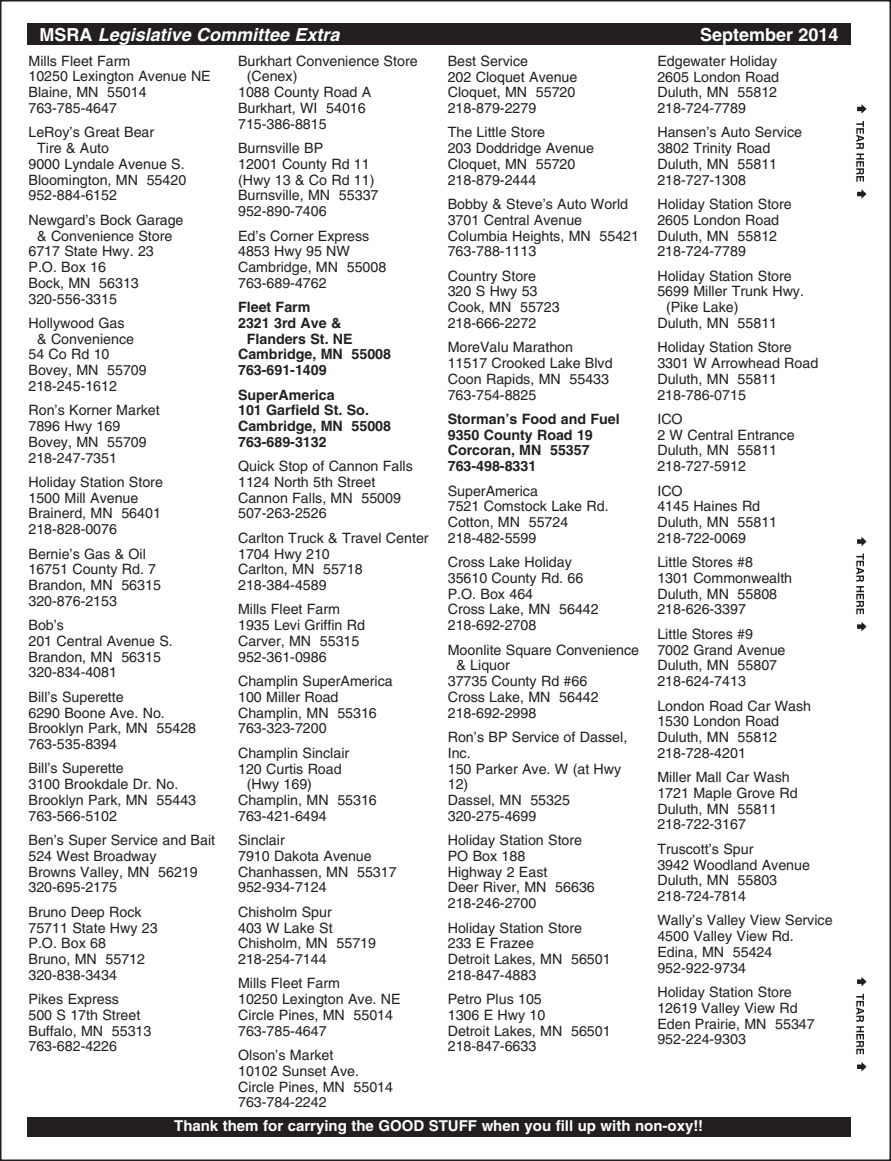
<style>
.page{position:relative;width:891px;height:1161px;background:#fff}
.page>*{position:absolute;margin:0;border:0;box-sizing:border-box;transform-origin:0 0}
.t1{font:italic 700 18px "Helvetica";color:#fff}
.t2{font:700 18px "Helvetica";color:#fff}
.t3{font:700 15px "Helvetica";color:#fff}
.t4{font:14.25px/15.8px "Helvetica";color:#231f20}
.t5{font:700 14.25px/15.8px "Helvetica";color:#231f20}
.s1{font-style:normal}
</style>
<div class="page">
<div style="left:27px;top:23px;width:823px;height:22px;background:#231f20"></div>
<div style="left:27px;top:1117px;width:823px;height:20px;background:#231f20"></div>
<svg style="left:857px;top:104px;width:10px;height:10px"></svg>
<svg style="left:856px;top:121px;width:8px;height:61px"></svg>
<svg style="left:857px;top:189px;width:10px;height:10px"></svg>
<svg style="left:857px;top:977px;width:10px;height:9px"></svg>
<svg style="left:856px;top:994px;width:8px;height:61px"></svg>
<svg style="left:857px;top:1062px;width:10px;height:10px"></svg>
<svg style="left:857px;top:537px;width:10px;height:9px"></svg>
<svg style="left:856px;top:554px;width:8px;height:60px"></svg>
<svg style="left:857px;top:622px;width:10px;height:9px"></svg>
<p class="t1" style="left:39px;top:28px;width:302px"><span class="s1">MSRA</span> Legislative Committee Extra</p>
<p class="t2" style="left:700px;top:28px;width:140px">September 2014</p>
<p class="t4" style="left:28px;top:54px;width:184px">Mills Fleet Farm<br>10250 Lexington Avenue NE<br>Blaine, MN 55014<br>763-785-4647</p>
<p class="t4" style="left:29px;top:126px;width:127px">LeRoy’s Great Bear</p>
<p class="t4" style="left:37px;top:142px;width:73px">Tire &amp; Auto</p>
<p class="t4" style="left:29px;top:157px;width:158px">9000 Lyndale Avenue S.</p>
<p class="t4" style="left:29px;top:173px;width:159px">Bloomington, MN 55420</p>
<p class="t4" style="left:29px;top:189px;width:90px">952-884-6152</p>
<p class="t4" style="left:29px;top:213px;width:157px">Newgard’s Bock Garage</p>
<p class="t4" style="left:37px;top:229px;width:137px">&amp; Convenience Store</p>
<p class="t4" style="left:29px;top:245px;width:127px">6717 State Hwy. 23</p>
<p class="t4" style="left:29px;top:261px;width:79px">P.O. Box 16</p>
<p class="t4" style="left:29px;top:276px;width:112px">Bock, MN 56313</p>
<p class="t4" style="left:29px;top:292px;width:90px">320-556-3315</p>
<p class="t4" style="left:29px;top:316px;width:98px">Hollywood Gas</p>
<p class="t4" style="left:37px;top:332px;width:98px">&amp; Convenience</p>
<p class="t4" style="left:29px;top:348px;width:83px">54 Co Rd 10</p>
<p class="t4" style="left:29px;top:364px;width:120px">Bovey, MN 55709</p>
<p class="t4" style="left:29px;top:379px;width:90px">218-245-1612</p>
<p class="t4" style="left:29px;top:404px;width:133px">Ron’s Korner Market<br>7896 Hwy 169<br>Bovey, MN 55709<br>218-247-7351</p>
<p class="t4" style="left:29px;top:475px;width:136px">Holiday Station Store<br>1500 Mill Avenue<br>Brainerd, MN 56401<br>218-828-0076</p>
<p class="t4" style="left:29px;top:547px;width:134px">Bernie’s Gas &amp; Oil<br>16751 County Rd. 7<br>Brandon, MN 56315<br>320-876-2153</p>
<p class="t4" style="left:29px;top:619px;width:146px">Bob’s<br>201 Central Avenue S.<br>Brandon, MN 56315<br>320-834-4081</p>
<p class="t4" style="left:29px;top:690px;width:169px">Bill’s Superette<br>6290 Boone Ave. No.<br>Brooklyn Park, MN 55428<br>763-535-8394</p>
<p class="t4" style="left:29px;top:762px;width:169px">Bill’s Superette<br>3100 Brookdale Dr. No.<br>Brooklyn Park, MN 55443<br>763-566-5102</p>
<p class="t4" style="left:29px;top:834px;width:188px">Ben’s Super Service and Bait<br>524 West Broadway<br>Browns Valley, MN 56219<br>320-695-2175</p>
<p class="t4" style="left:29px;top:905px;width:131px">Bruno Deep Rock<br>75711 State Hwy 23<br>P.O. Box 68<br>Bruno, MN 55712<br>320-838-3434</p>
<p class="t4" style="left:29px;top:993px;width:124px">Pikes Express<br>500 S 17th Street<br>Buffalo, MN 55313<br>763-682-4226</p>
<p class="t4" style="left:238px;top:54px;width:181px">Burkhart Convenience Store</p>
<p class="t4" style="left:247px;top:70px;width:52px">(Cenex)</p>
<p class="t4" style="left:238px;top:86px;width:135px">1088 County Road A</p>
<p class="t4" style="left:238px;top:101px;width:129px">Burkhart, WI 54016</p>
<p class="t4" style="left:238px;top:117px;width:90px">715-386-8815</p>
<p class="t4" style="left:238px;top:142px;width:142px">Burnsville BP<br>12001 County Rd 11 (Hwy 13 &amp; Co Rd 11)<br>Burnsville, MN 55337<br>952-890-7406</p>
<p class="t4" style="left:238px;top:229px;width:150px">Ed’s Corner Express<br>4853 Hwy 95 NW<br>Cambridge, MN 55008<br>763-689-4762</p>
<p class="t5" style="left:238px;top:301px;width:74px">Fleet Farm</p>
<p class="t5" style="left:238px;top:316px;width:105px">2321 3rd Ave &amp;</p>
<p class="t5" style="left:247px;top:332px;width:107px">Flanders St. NE</p>
<p class="t5" style="left:238px;top:348px;width:155px">Cambridge, MN 55008</p>
<p class="t5" style="left:238px;top:364px;width:90px">763-691-1409</p>
<p class="t5" style="left:238px;top:388px;width:155px">SuperAmerica<br>101 Garfield St. So.<br>Cambridge, MN 55008<br>763-689-3132</p>
<p class="t4" style="left:238px;top:460px;width:176px">Quick Stop of Cannon Falls<br>1124 North 5th Street<br>Cannon Falls, MN 55009<br>507-263-2526</p>
<p class="t4" style="left:238px;top:531px;width:192px">Carlton Truck &amp; Travel Center<br>1704 Hwy 210<br>Carlton, MN 55718<br>218-384-4589</p>
<p class="t4" style="left:238px;top:603px;width:128px">Mills Fleet Farm<br>1935 Levi Griffin Rd<br>Carver, MN 55315<br>952-361-0986</p>
<p class="t4" style="left:238px;top:675px;width:156px">Champlin SuperAmerica<br>100 Miller Road<br>Champlin, MN 55316<br>763-323-7200</p>
<p class="t4" style="left:238px;top:746px;width:113px">Champlin Sinclair</p>
<p class="t4" style="left:238px;top:762px;width:105px">120 Curtis Road</p>
<p class="t4" style="left:247px;top:778px;width:67px">(Hwy 169)</p>
<p class="t4" style="left:238px;top:793px;width:140px">Champlin, MN 55316</p>
<p class="t4" style="left:238px;top:809px;width:90px">763-421-6494</p>
<p class="t4" style="left:238px;top:834px;width:160px">Sinclair<br>7910 Dakota Avenue<br>Chanhassen, MN 55317<br>952-934-7124</p>
<p class="t4" style="left:238px;top:905px;width:139px">Chisholm Spur<br>403 W Lake St<br>Chisholm, MN 55719<br>218-254-7144</p>
<p class="t4" style="left:238px;top:977px;width:164px">Mills Fleet Farm<br>10250 Lexington Ave. NE<br>Circle Pines, MN 55014<br>763-785-4647</p>
<p class="t4" style="left:238px;top:1049px;width:157px">Olson’s Market<br>10102 Sunset Ave.<br>Circle Pines, MN 55014<br>763-784-2242</p>
<p class="t4" style="left:448px;top:54px;width:131px">Best Service<br>202 Cloquet Avenue<br>Cloquet, MN 55720<br>218-879-2279</p>
<p class="t4" style="left:448px;top:126px;width:148px">The Little Store<br>203 Doddridge Avenue<br>Cloquet, MN 55720<br>218-879-2444</p>
<p class="t4" style="left:448px;top:198px;width:193px">Bobby &amp; Steve’s Auto World<br>3701 Central Avenue<br>Columbia Heights, MN 55421<br>763-788-1113</p>
<p class="t4" style="left:448px;top:269px;width:113px">Country Store<br>320 S Hwy 53<br>Cook, MN 55723<br>218-666-2272</p>
<p class="t4" style="left:448px;top:341px;width:166px">MoreValu Marathon<br>11517 Crooked Lake Blvd<br>Coon Rapids, MN 55433<br>763-754-8825</p>
<p class="t5" style="left:448px;top:412px;width:173px">Storman’s Food and Fuel<br>9350 County Road 19<br>Corcoran, MN 55357<br>763-498-8331</p>
<p class="t4" style="left:448px;top:484px;width:162px">SuperAmerica<br>7521 Comstock Lake Rd.<br>Cotton, MN 55724<br>218-482-5599</p>
<p class="t4" style="left:448px;top:556px;width:153px">Cross Lake Holiday<br>35610 County Rd. 66<br>P.O. Box 464<br>Cross Lake, MN 56442<br>218-692-2708</p>
<p class="t4" style="left:448px;top:643px;width:193px">Moonlite Square Convenience</p>
<p class="t4" style="left:456px;top:659px;width:55px">&amp; Liquor</p>
<p class="t4" style="left:448px;top:675px;width:141px">37735 County Rd #66</p>
<p class="t4" style="left:448px;top:690px;width:153px">Cross Lake, MN 56442</p>
<p class="t4" style="left:448px;top:706px;width:90px">218-692-2998</p>
<p class="t4" style="left:448px;top:730px;width:181px">Ron’s BP Service of Dassel,<br>Inc.<br>150 Parker Ave. W (at Hwy<br>12)<br>Dassel, MN 55325<br>320-275-4699</p>
<p class="t4" style="left:448px;top:834px;width:149px">Holiday Station Store<br>PO Box 188<br>Highway 2 East<br>Deer River, MN 56636<br>218-246-2700</p>
<p class="t4" style="left:448px;top:921px;width:164px">Holiday Station Store<br>233 E Frazee<br>Detroit Lakes, MN 56501<br>218-847-4883</p>
<p class="t4" style="left:448px;top:993px;width:164px">Petro Plus 105<br>1306 E Hwy 10<br>Detroit Lakes, MN 56501<br>218-847-6633</p>
<p class="t4" style="left:657px;top:54px;width:123px">Edgewater Holiday<br>2605 London Road<br>Duluth, MN 55812<br>218-724-7789</p>
<p class="t4" style="left:657px;top:126px;width:146px">Hansen’s Auto Service<br>3802 Trinity Road<br>Duluth, MN 55811<br>218-727-1308</p>
<p class="t4" style="left:657px;top:198px;width:136px">Holiday Station Store<br>2605 London Road<br>Duluth, MN 55812<br>218-724-7789</p>
<p class="t4" style="left:657px;top:269px;width:136px">Holiday Station Store</p>
<p class="t4" style="left:657px;top:285px;width:148px">5699 Miller Trunk Hwy.</p>
<p class="t4" style="left:666px;top:301px;width:74px">(Pike Lake)</p>
<p class="t4" style="left:657px;top:316px;width:121px">Duluth, MN 55811</p>
<p class="t4" style="left:657px;top:341px;width:162px">Holiday Station Store<br>3301 W Arrowhead Road<br>Duluth, MN 55811<br>218-786-0715</p>
<p class="t4" style="left:657px;top:412px;width:139px">ICO<br>2 W Central Entrance<br>Duluth, MN 55811<br>218-727-5912</p>
<p class="t4" style="left:657px;top:484px;width:121px">ICO<br>4145 Haines Rd<br>Duluth, MN 55811<br>218-722-0069</p>
<p class="t4" style="left:657px;top:556px;width:136px">Little Stores #8<br>1301 Commonwealth<br>Duluth, MN 55808<br>218-626-3397</p>
<p class="t4" style="left:657px;top:627px;width:130px">Little Stores #9<br>7002 Grand Avenue<br>Duluth, MN 55807<br>218-624-7413</p>
<p class="t4" style="left:657px;top:699px;width:155px">London Road Car Wash<br>1530 London Road<br>Duluth, MN 55812<br>218-728-4201</p>
<p class="t4" style="left:657px;top:771px;width:142px">Miller Mall Car Wash<br>1721 Maple Grove Rd<br>Duluth, MN 55811<br>218-722-3167</p>
<p class="t4" style="left:657px;top:842px;width:154px">Truscott’s Spur<br>3942 Woodland Avenue<br>Duluth, MN 55803<br>218-724-7814</p>
<p class="t4" style="left:657px;top:914px;width:177px">Wally’s Valley View Service<br>4500 Valley View Rd.<br>Edina, MN 55424<br>952-922-9734</p>
<p class="t4" style="left:657px;top:986px;width:159px">Holiday Station Store<br>12619 Valley View Rd<br>Eden Prairie, MN 55347<br>952-224-9303</p>
<p class="t3" style="left:174px;top:1121px;width:531px">Thank them for carrying the GOOD STUFF when you fill up with non-oxy!!</p>
</div>
